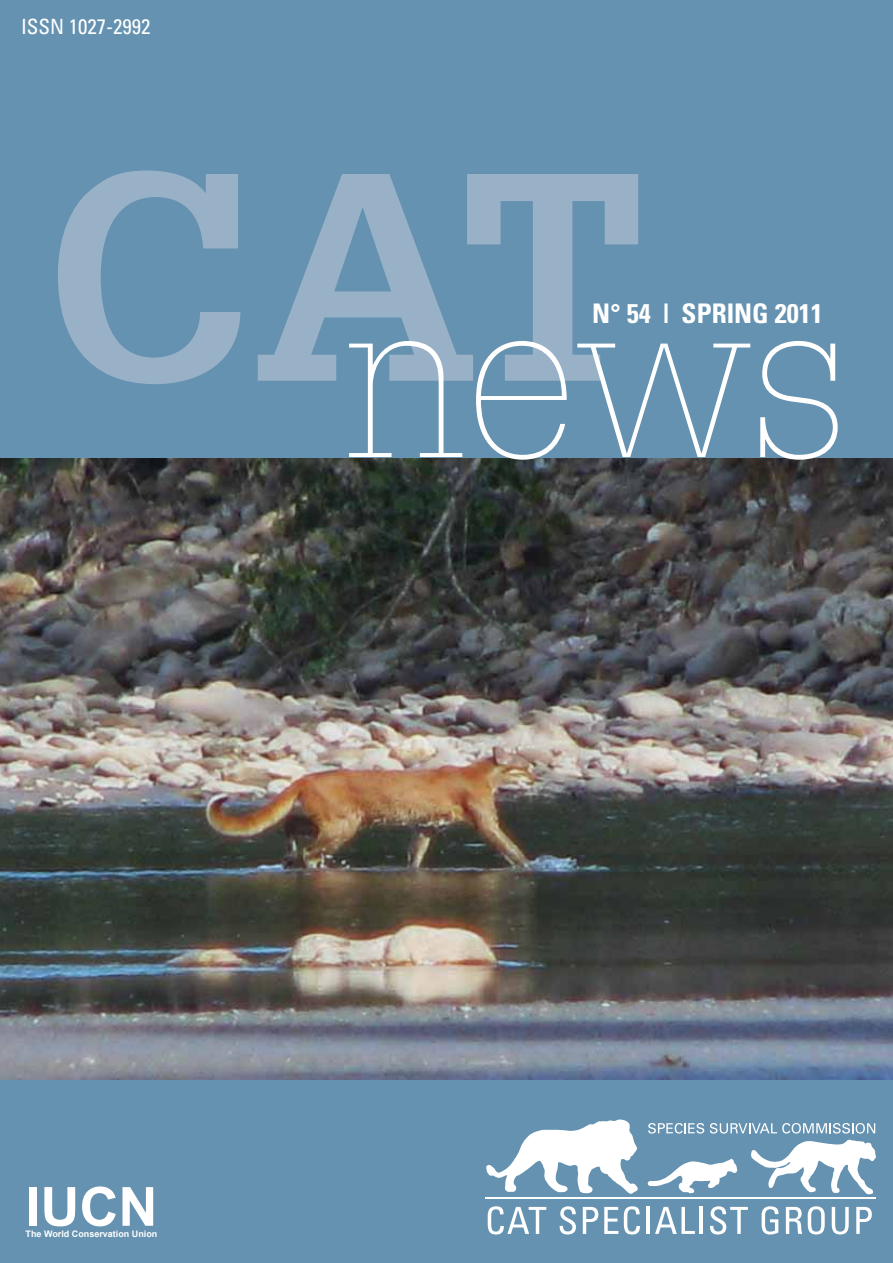
<style>
.page{position:relative;width:893px;height:1263px;background:#6592b0}
.page>*{position:absolute;margin:0;border:0;box-sizing:border-box;transform-origin:0 0}
.t1{font:100 221.1px "Glypha";color:#fff}
.t2{font:700 54px "Arial";color:#fff}
.t3{font:700 condensed 27px "Univers";color:#fff}
.t4{font:condensed 21px "Univers";color:#fff}
.t5{font:700 9px "Arial";color:#fff}
</style>
<div class="page">
<img style="left:0;top:459px;width:893px;height:621px">
<svg style="left:486px;top:1119px;width:152px;height:75px"></svg>
<svg style="left:751px;top:1139px;width:125px;height:55px"></svg>
<svg style="left:647px;top:1158px;width:90px;height:35px"></svg>
<svg style="left:648px;top:1123px;width:56px;height:10px"></svg>
<svg style="left:710px;top:1123px;width:165px;height:10px"></svg>
<svg style="left:488px;top:1206px;width:58px;height:28px"></svg>
<svg style="left:560px;top:1206px;width:16px;height:28px"></svg>
<svg style="left:583px;top:1207px;width:15px;height:27px"></svg>
<svg style="left:604px;top:1207px;width:14px;height:27px"></svg>
<svg style="left:624px;top:1206px;width:16px;height:28px"></svg>
<hr style="left:646px;top:1207px;width:4px;height:27px;background:#fff">
<svg style="left:655px;top:1207px;width:40px;height:27px"></svg>
<hr style="left:700px;top:1207px;width:3px;height:27px;background:#fff">
<svg style="left:710px;top:1206px;width:38px;height:28px"></svg>
<svg style="left:762px;top:1206px;width:17px;height:28px"></svg>
<svg style="left:786px;top:1207px;width:16px;height:27px"></svg>
<svg style="left:808px;top:1206px;width:17px;height:28px"></svg>
<svg style="left:832px;top:1207px;width:17px;height:27px"></svg>
<svg style="left:856px;top:1207px;width:16px;height:27px"></svg>
<hr style="left:485px;top:1197px;width:391px;height:2px;background:#fff">
<h3 class="t4" style="left:21px;top:13px;width:131px">ISSN 1027-2992</h3>
<h1 class="t1" style="left:45px;top:251px;width:805px"><sup>CAT</sup>news</h1>
<h3 class="t3" style="left:592px;top:297px;width:232px">N° 54 | SPRING 2011</h3>
<h2 class="t2" style="left:26px;top:1171px;width:133px">IUCN</h2>
<p class="t5" style="left:26px;top:1227px;width:133px">The World Conservation Union</p>
</div>
